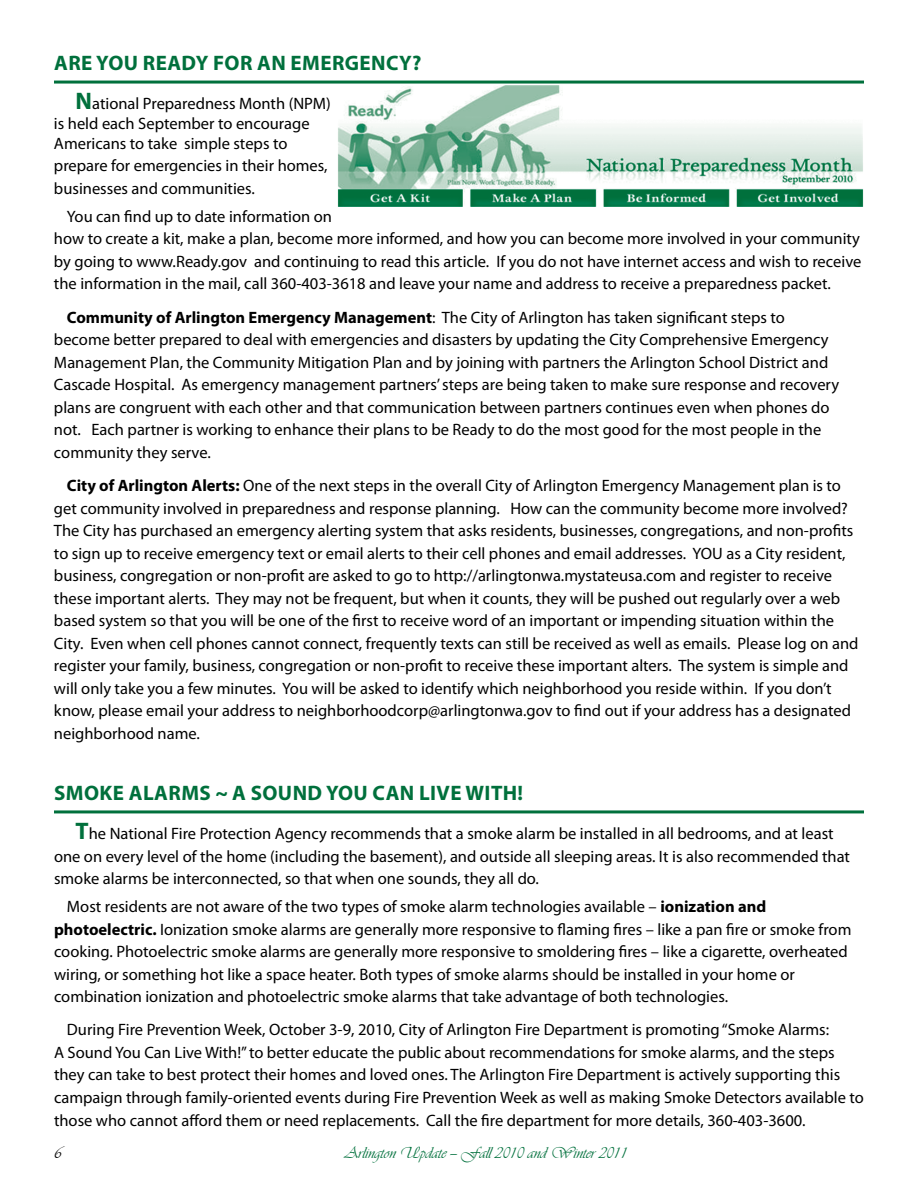
<style>
.page{position:relative;width:918px;height:1188px;background:#fff}
.page>*{position:absolute;margin:0;border:0;box-sizing:border-box;transform-origin:0 0}
.t1{font:700 21px "Myriad Pro";letter-spacing:.02em;color:#00703c}
.t2{font:18px "Vivaldii";color:#000}
.t3{font:16.5px/22.5px "Myriad Pro";color:#000}
.t4{font:16.5px "Vivaldii";color:#00703c}
.s1{font-weight:700;font-size:24px;color:#00703c}
.s2{font-weight:700}
</style>
<div class="page">
<hr style="left:54px;top:81px;width:810px;height:3px;background:#00703c">
<hr style="left:54px;top:810px;width:810px;height:3px;background:#00703c">
<img style="left:337px;top:85px;width:527px;height:122px">
<p class="t1" style="left:54px;top:49px;width:369px">ARE YOU READY FOR AN EMERGENCY?</p>
<p class="t3" style="left:54px;top:94px;width:278px;line-height:19.8px;text-indent:22px"><span class="s1">N</span>ational Preparedness Month (NPM) is held each September to encourage<br>Americans to take simple steps to</p>
<p class="t3" style="left:54px;top:154px;width:275px">prepare for emergencies in their homes, businesses and communities.</p>
<p class="t3" style="left:54px;top:205px;width:809px;text-indent:13px">You can find up to date information on<br>how to create a kit, make a plan, become more informed, and how you can become more involved in your community by going to www.Ready.gov and continuing to read this article. If you do not have internet access and wish to receive the information in the mail, call 360-403-3618 and leave your name and address to receive a preparedness packet.</p>
<p class="t3" style="left:54px;top:306px;width:787px;text-indent:13px"><span class="s2">Community of Arlington Emergency Management</span>: The City of Arlington has taken significant steps to become better prepared to deal with emergencies and disasters by updating the City Comprehensive Emergency Management Plan, the Community Mitigation Plan and by joining with partners the Arlington School District and Cascade Hospital. As emergency management partners’ steps are being taken to make sure response and recovery plans are congruent with each other and that communication between partners continues even when phones do not. Each partner is working to enhance their plans to be Ready to do the most good for the most people in the community they serve.</p>
<p class="t3" style="left:54px;top:474px;width:806px;text-indent:13px"><span class="s2">City of Arlington Alerts:</span> One of the next steps in the overall City of Arlington Emergency Management plan is to get community involved in preparedness and response planning. How can the community become more involved?<br>The City has purchased an emergency alerting system that asks residents, businesses, congregations, and non-profits to sign up to receive emergency text or email alerts to their cell phones and email addresses. YOU as a City resident, business, congregation or non-profit are asked to go to http://arlingtonwa.mystateusa.com and register to receive these important alerts. They may not be frequent, but when it counts, they will be pushed out regularly over a web based system so that you will be one of the first to receive word of an important or impending situation within the City. Even when cell phones cannot connect, frequently texts can still be received as well as emails. Please log on and register your family, business, congregation or non-profit to receive these important alters. The system is simple and will only take you a few minutes. You will be asked to identify which neighborhood you reside within. If you don’t know, please email your address to neighborhoodcorp@arlingtonwa.gov to find out if your address has a designated neighborhood name.</p>
<p class="t1" style="left:54px;top:779px;width:471px">SMOKE ALARMS ~ A SOUND YOU CAN LIVE WITH!</p>
<p class="t3" style="left:54px;top:822px;width:798px;text-indent:22px"><span class="s1">T</span>he National Fire Protection Agency recommends that a smoke alarm be installed in all bedrooms, and at least one on every level of the home (including the basement), and outside all sleeping areas. It is also recommended that smoke alarms be interconnected, so that when one sounds, they all do.</p>
<p class="t3" style="left:54px;top:895px;width:799px;text-indent:13px">Most residents are not aware of the two types of smoke alarm technologies available – <span class="s2">ionization and photoelectric.</span> Ionization smoke alarms are generally more responsive to flaming fires – like a pan fire or smoke from cooking. Photoelectric smoke alarms are generally more responsive to smoldering fires – like a cigarette, overheated wiring, or something hot like a space heater. Both types of smoke alarms should be installed in your home or combination ionization and photoelectric smoke alarms that take advantage of both technologies.</p>
<p class="t3" style="left:54px;top:1018px;width:811px;text-indent:13px">During Fire Prevention Week, October 3-9, 2010, City of Arlington Fire Department is promoting “Smoke Alarms:<br>A Sound You Can Live With!” to better educate the public about recommendations for smoke alarms, and the steps they can take to best protect their homes and loved ones. The Arlington Fire Department is actively supporting this campaign through family-oriented events during Fire Prevention Week as well as making Smoke Detectors available to those who cannot afford them or need replacements. Call the fire department for more details, 360-403-3600.</p>
<p class="t2" style="left:54px;top:1141px;width:9px">6</p>
<p class="t4" style="left:345px;top:1143px;width:284px">Arlington Update — Fall 2010 and Winter 2011</p>
</div>
